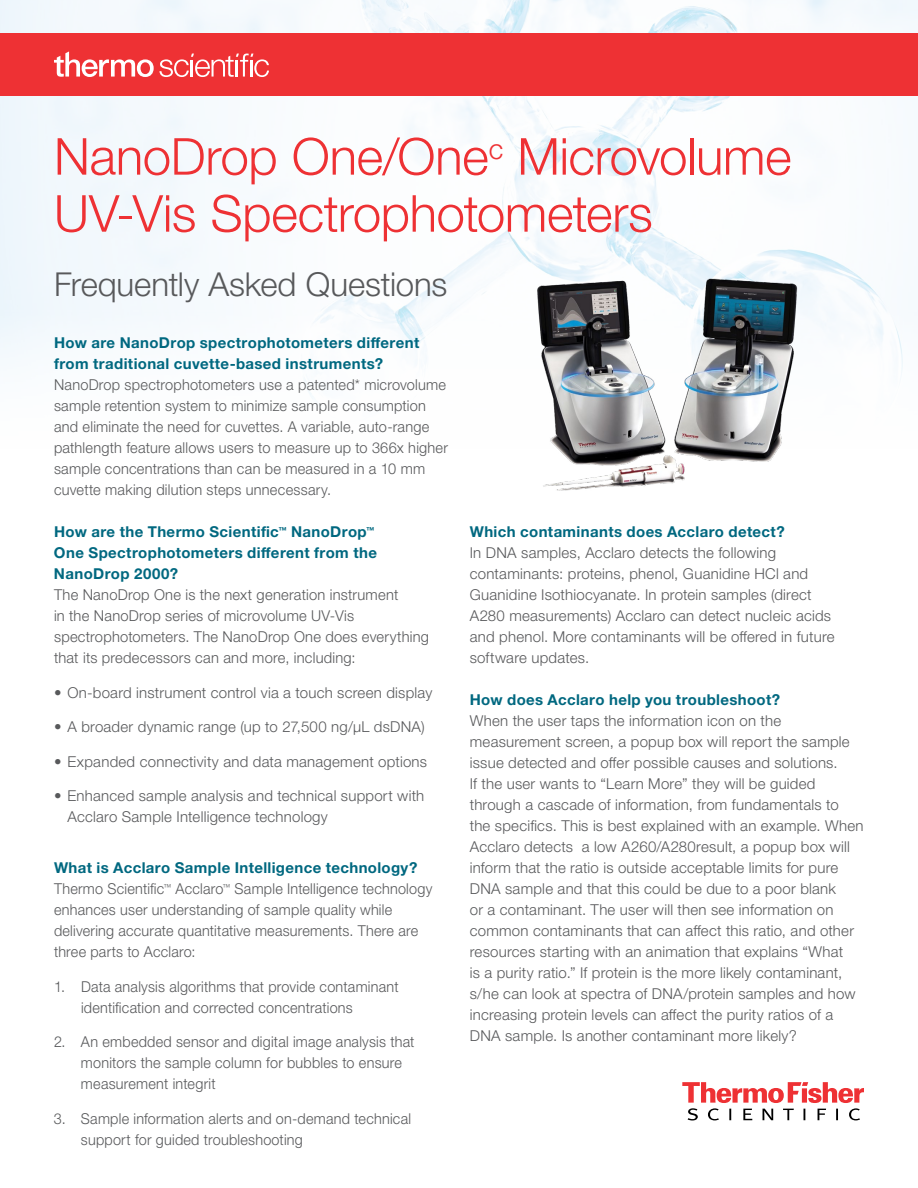
<style>
.page{position:relative;width:918px;height:1188px;background:#fff}
.page>*{position:absolute;margin:0;border:0;box-sizing:border-box;transform-origin:0 0}
.t1{font:300 51px/57px "Helvetica Neue LTW1 G";letter-spacing:-.01em;color:#ee3134}
.t2{font:300 33px "Helvetica Neue LTW1 G";letter-spacing:-.005em;color:#58595b}
.t3{font:300 15px/21px "Helvetica Neue LTW1 G";letter-spacing:.015em;color:#58595b}
.t4{font:300 15px/21px "Helvetica Neue LTW1 G";letter-spacing:.015em;color:#58595b;scale:.96 1}
.t5{font:700 15px/21px "Helvetica Neue LTW1 G";letter-spacing:.025em;color:#006880}
.s1{font-weight:700;color:#006880}
</style>
<div class="page">
<img style="left:0;top:0;width:918px;height:399px">
<div style="left:0;top:33px;width:918px;height:63px;background:#ee3134"></div>
<svg style="left:54px;top:51px;width:215px;height:26px"></svg>
<svg style="left:682px;top:1082px;width:182px;height:38px"></svg>
<img style="left:524px;top:264px;width:292px;height:227px">
<h1 class="t1" style="left:54px;top:128px;width:739px">NanoDrop One/One<sup>c</sup> Microvolume<br>UV-Vis Spectrophotometers</h1>
<h2 class="t2" style="left:54px;top:264px;width:395px">Frequently Asked Questions</h2>
<p class="t5" style="left:54px;top:332px;width:367px">How are NanoDrop spectrophotometers different from traditional cuvette-based instruments?</p>
<p class="t3" style="left:54px;top:374px;width:396px">NanoDrop spectrophotometers use a patented* microvolume sample retention system to minimize sample consumption and eliminate the need for cuvettes. A variable, auto-range pathlength feature allows users to measure up to 366x higher sample concentrations than can be measured in a 10 mm cuvette making dilution steps unnecessary.</p>
<p class="t5" style="left:54px;top:521px;width:325px">How are the Thermo Scientific<sup>™</sup> NanoDrop<sup>™<br></sup>One Spectrophotometers different from the<br>NanoDrop 2000?</p>
<p class="t3" style="left:54px;top:584px;width:377px">The NanoDrop One is the next generation instrument<br>in the NanoDrop series of microvolume UV-Vis spectrophotometers. The NanoDrop One does everything that its predecessors can and more, including:</p>
<p class="t3" style="left:54px;top:682px;width:380px">• On-board instrument control via a touch screen display</p>
<p class="t3" style="left:54px;top:716px;width:372px">• A broader dynamic range (up to 27,500 ng/µL dsDNA)</p>
<p class="t3" style="left:54px;top:751px;width:375px">• Expanded connectivity and data management options</p>
<p class="t3" style="left:68px;top:785px;width:358px;text-indent:-14px">• Enhanced sample analysis and technical support with<br>Acclaro Sample Intelligence technology</p>
<p class="t4" style="left:54px;top:857px;width:396px"><span class="s1">What is Acclaro Sample Intelligence technology?<br></span>Thermo Scientific<sup>™</sup> Acclaro<sup>™</sup> Sample Intelligence technology enhances user understanding of sample quality while delivering accurate quantitative measurements. There are three parts to Acclaro:</p>
<p class="t4" style="left:81px;top:976px;width:332px;text-indent:-27px">1. Data analysis algorithms that provide contaminant identification and corrected concentrations</p>
<p class="t4" style="left:81px;top:1031px;width:349px;text-indent:-27px">2. An embedded sensor and digital image analysis that monitors the sample column for bubbles to ensure measurement integrit</p>
<p class="t4" style="left:81px;top:1108px;width:345px;text-indent:-27px">3. Sample information alerts and on-demand technical support for guided troubleshooting</p>
<p class="t5" style="left:470px;top:521px;width:316px">Which contaminants does Acclaro detect?</p>
<p class="t3" style="left:470px;top:542px;width:366px">In DNA samples, Acclaro detects the following contaminants: proteins, phenol, Guanidine HCl and Guanidine Isothiocyanate. In protein samples (direct A280 measurements) Acclaro can detect nucleic acids and phenol. More contaminants will be offered in future software updates.</p>
<p class="t5" style="left:470px;top:689px;width:312px">How does Acclaro help you troubleshoot?</p>
<p class="t3" style="left:470px;top:710px;width:395px">When the user taps the information icon on the measurement screen, a popup box will report the sample issue detected and offer possible causes and solutions.<br>If the user wants to “Learn More” they will be guided through a cascade of information, from fundamentals to<br>the specifics. This is best explained with an example. When Acclaro detects a low A260/A280result, a popup box will inform that the ratio is outside acceptable limits for pure DNA sample and that this could be due to a poor blank<br>or a contaminant. The user will then see information on common contaminants that can affect this ratio, and other resources starting with an animation that explains “What<br>is a purity ratio.” If protein is the more likely contaminant, s/he can look at spectra of DNA/protein samples and how increasing protein levels can affect the purity ratios of a DNA sample. Is another contaminant more likely?</p>
</div>
